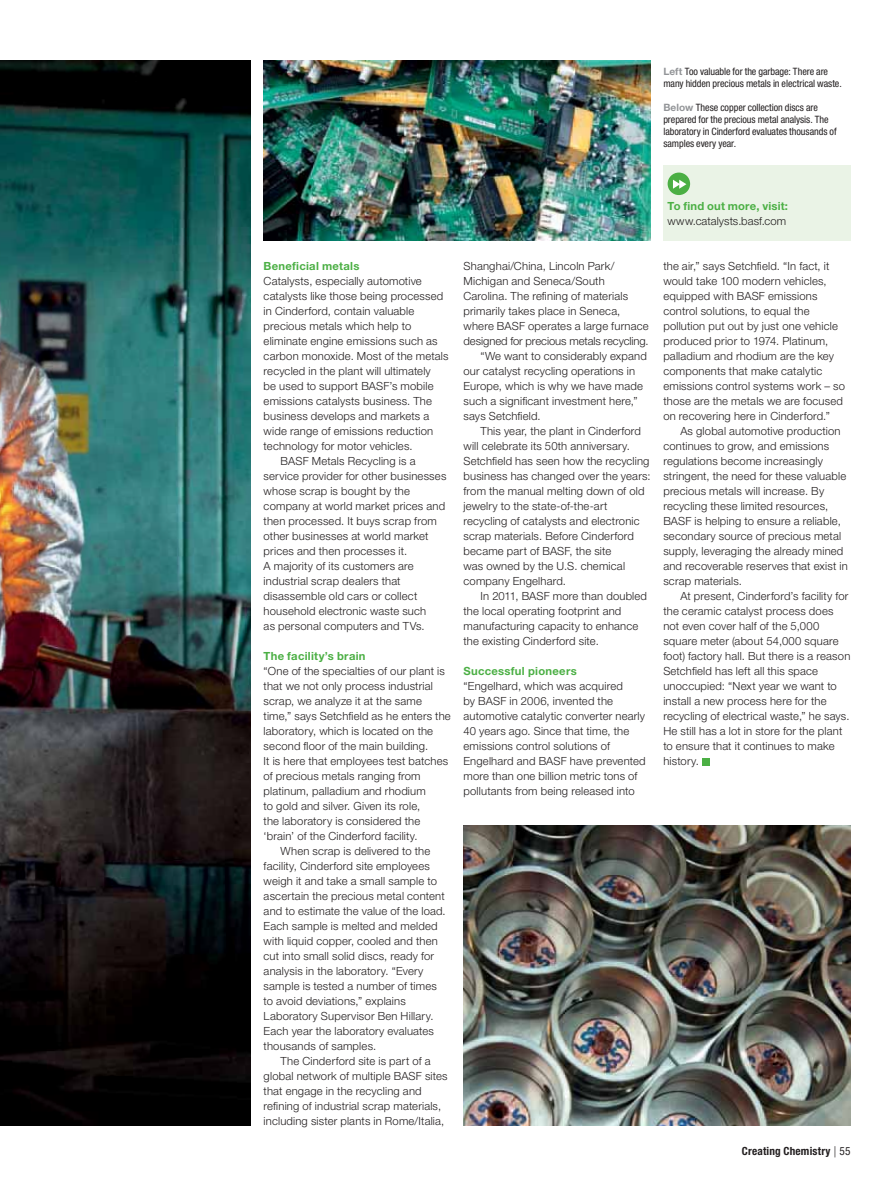
<style>
.page{position:relative;width:893px;height:1191px;background:#fff}
.page>*{position:absolute;margin:0;border:0;box-sizing:border-box;transform-origin:0 0}
.t1{font:300 11.25px/15px "Helvetica Neue LT Std";letter-spacing:.015em;color:#231f20}
.t2{font:700 11.25px "Helvetica Neue LT Std";letter-spacing:.025em;color:#4baf44}
.t3{font:300 11.25px "Helvetica Neue LT Std";letter-spacing:-.005em;color:#231f20}
.t4{font:700 condensed 11.25px "Helvetica Neue LT Std";letter-spacing:.015em;color:#231f20}
.t5{font:condensed 10.2px/12px "Helvetica Neue LT Std";letter-spacing:-.005em;color:#231f20}
.s1{font-weight:700;font-stretch:normal;color:#939598}
.s2{font-weight:300;font-stretch:normal}
.s3{font-weight:400}
</style>
<div class="page">
<img style="left:0;top:60px;width:251px;height:1065px">
<img style="left:463px;top:825px;width:387px;height:300px">
<img style="left:264px;top:60px;width:387px;height:180px">
<div style="left:702px;top:757px;width:8px;height:8px;background:#4baf44"></div>
<div style="left:663px;top:165px;width:187px;height:75px;background:#eaf3e6"></div>
<div style="left:668px;top:172px;width:22px;height:23px;background:#4baf44;border-radius:50%"></div>
<svg style="left:673px;top:180px;width:13px;height:9px"></svg>
<p class="t5" style="left:663px;top:67px;width:180px"><span class="s1">Left</span> Too valuable for the garbage: There are many hidden precious metals in electrical waste.</p>
<p class="t5" style="left:663px;top:103px;width:175px"><span class="s1">Below</span> These copper collection discs are prepared for the precious metal analysis. The laboratory in Cinderford evaluates thousands of samples every year.</p>
<p class="t2" style="left:264px;top:262px;width:97px">Beneficial metals</p>
<p class="t1" style="left:264px;top:275px;width:160px">Catalysts, especially automotive</p>
<p class="t1" style="left:264px;top:290px;width:181px">catalysts like those being processed</p>
<p class="t1" style="left:264px;top:305px;width:152px">in Cinderford, contain valuable</p>
<p class="t1" style="left:264px;top:320px;width:149px">precious metals which help to</p>
<p class="t1" style="left:264px;top:335px;width:176px">eliminate engine emissions such as</p>
<p class="t1" style="left:264px;top:350px;width:186px">carbon monoxide. Most of the metals</p>
<p class="t1" style="left:264px;top:365px;width:169px">recycled in the plant will ultimately</p>
<p class="t1" style="left:264px;top:380px;width:172px">be used to support BASF’s mobile</p>
<p class="t1" style="left:264px;top:395px;width:170px">emissions catalysts business. The</p>
<p class="t1" style="left:264px;top:410px;width:167px">business develops and markets a</p>
<p class="t1" style="left:264px;top:425px;width:171px">wide range of emissions reduction</p>
<p class="t1" style="left:264px;top:440px;width:150px">technology for motor vehicles.</p>
<p class="t1" style="left:281px;top:455px;width:136px">BASF Metals Recycling is a</p>
<p class="t1" style="left:264px;top:470px;width:184px">service provider for other businesses</p>
<p class="t1" style="left:264px;top:485px;width:148px">whose scrap is bought by the</p>
<p class="t1" style="left:264px;top:500px;width:183px">company at world market prices and</p>
<p class="t1" style="left:264px;top:515px;width:175px">then processed. It buys scrap from</p>
<p class="t1" style="left:264px;top:530px;width:166px">other businesses at world market</p>
<p class="t1" style="left:264px;top:545px;width:145px">prices and then processes it.</p>
<p class="t1" style="left:264px;top:560px;width:152px">A majority of its customers are</p>
<p class="t1" style="left:264px;top:575px;width:138px">industrial scrap dealers that</p>
<p class="t1" style="left:264px;top:590px;width:155px">disassemble old cars or collect</p>
<p class="t1" style="left:264px;top:605px;width:164px">household electronic waste such</p>
<p class="t1" style="left:264px;top:620px;width:163px">as personal computers and TVs.</p>
<p class="t2" style="left:264px;top:652px;width:103px">The facility’s brain</p>
<p class="t1" style="left:264px;top:665px;width:183px">“One of the specialties of our plant is</p>
<p class="t1" style="left:264px;top:680px;width:171px">that we not only process industrial</p>
<p class="t1" style="left:264px;top:695px;width:160px">scrap, we analyze it at the same</p>
<p class="t1" style="left:264px;top:710px;width:189px">time,” says Setchfield as he enters the</p>
<p class="t1" style="left:264px;top:725px;width:171px">laboratory, which is located on the</p>
<p class="t1" style="left:264px;top:740px;width:166px">second floor of the main building.</p>
<p class="t1" style="left:264px;top:755px;width:186px">It is here that employees test batches</p>
<p class="t1" style="left:264px;top:770px;width:158px">of precious metals ranging from</p>
<p class="t1" style="left:264px;top:785px;width:164px">platinum, palladium and rhodium</p>
<p class="t1" style="left:264px;top:800px;width:158px">to gold and silver. Given its role,</p>
<p class="t1" style="left:264px;top:815px;width:158px">the laboratory is considered the</p>
<p class="t1" style="left:264px;top:830px;width:156px">‘brain’ of the Cinderford facility.</p>
<p class="t1" style="left:281px;top:845px;width:151px">When scrap is delivered to the</p>
<p class="t1" style="left:264px;top:860px;width:168px">facility, Cinderford site employees</p>
<p class="t1" style="left:264px;top:875px;width:175px">weigh it and take a small sample to</p>
<p class="t1" style="left:264px;top:890px;width:183px">ascertain the precious metal content</p>
<p class="t1" style="left:264px;top:905px;width:184px">and to estimate the value of the load.</p>
<p class="t1" style="left:264px;top:920px;width:175px">Each sample is melted and melded</p>
<p class="t1" style="left:264px;top:935px;width:176px">with liquid copper, cooled and then</p>
<p class="t1" style="left:264px;top:950px;width:172px">cut into small solid discs, ready for</p>
<p class="t1" style="left:264px;top:965px;width:161px">analysis in the laboratory. “Every</p>
<p class="t1" style="left:264px;top:980px;width:175px">sample is tested a number of times</p>
<p class="t1" style="left:264px;top:995px;width:144px">to avoid deviations,” explains</p>
<p class="t1" style="left:264px;top:1010px;width:171px">Laboratory Supervisor Ben Hillary.</p>
<p class="t1" style="left:264px;top:1025px;width:172px">Each year the laboratory evaluates</p>
<p class="t1" style="left:264px;top:1040px;width:114px">thousands of samples.</p>
<p class="t1" style="left:281px;top:1055px;width:151px">The Cinderford site is part of a</p>
<p class="t1" style="left:264px;top:1070px;width:186px">global network of multiple BASF sites</p>
<p class="t1" style="left:264px;top:1085px;width:160px">that engage in the recycling and</p>
<p class="t1" style="left:264px;top:1100px;width:179px">refining of industrial scrap materials,</p>
<p class="t1" style="left:264px;top:1115px;width:182px">including sister plants in Rome/Italia,</p>
<p class="t1" style="left:463px;top:260px;width:153px">Shanghai/China, Lincoln Park/</p>
<p class="t1" style="left:463px;top:275px;width:143px">Michigan and Seneca/South</p>
<p class="t1" style="left:463px;top:290px;width:166px">Carolina. The refining of materials</p>
<p class="t1" style="left:463px;top:305px;width:158px">primarily takes place in Seneca,</p>
<p class="t1" style="left:463px;top:320px;width:187px">where BASF operates a large furnace</p>
<p class="t3" style="left:463px;top:337px;width:187px">designed for precious metals recycling.</p>
<p class="t1" style="left:480px;top:350px;width:168px">“We want to considerably expand</p>
<p class="t1" style="left:463px;top:365px;width:173px">our catalyst recycling operations in</p>
<p class="t1" style="left:463px;top:380px;width:181px">Europe, which is why we have made</p>
<p class="t1" style="left:463px;top:395px;width:176px">such a significant investment here,”</p>
<p class="t1" style="left:463px;top:410px;width:79px">says Setchfield.</p>
<p class="t1" style="left:480px;top:425px;width:162px">This year, the plant in Cinderford</p>
<p class="t1" style="left:463px;top:440px;width:168px">will celebrate its 50th anniversary.</p>
<p class="t1" style="left:463px;top:455px;width:188px">Setchfield has seen how the recycling</p>
<p class="t1" style="left:463px;top:470px;width:188px">business has changed over the years:</p>
<p class="t1" style="left:463px;top:485px;width:182px">from the manual melting down of old</p>
<p class="t1" style="left:463px;top:500px;width:145px">jewelry to the state-of-the-art</p>
<p class="t1" style="left:463px;top:515px;width:178px">recycling of catalysts and electronic</p>
<p class="t1" style="left:463px;top:530px;width:172px">scrap materials. Before Cinderford</p>
<p class="t1" style="left:463px;top:545px;width:149px">became part of BASF, the site</p>
<p class="t1" style="left:463px;top:560px;width:163px">was owned by the U.S. chemical</p>
<p class="t1" style="left:463px;top:575px;width:104px">company Engelhard.</p>
<p class="t1" style="left:480px;top:590px;width:168px">In 2011, BASF more than doubled</p>
<p class="t1" style="left:463px;top:605px;width:159px">the local operating footprint and</p>
<p class="t1" style="left:463px;top:620px;width:176px">manufacturing capacity to enhance</p>
<p class="t1" style="left:463px;top:635px;width:137px">the existing Cinderford site.</p>
<p class="t2" style="left:463px;top:667px;width:115px">Successful pioneers</p>
<p class="t1" style="left:463px;top:680px;width:184px">“Engelhard, which was acquired<br>by BASF in 2006, invented the automotive catalytic converter nearly 40 years ago. Since that time, the emissions control solutions of Engelhard and BASF have prevented more than one billion metric tons of pollutants from being released into</p>
<p class="t2" style="left:668px;top:202px;width:122px">To find out more, visit:</p>
<p class="t1" style="left:668px;top:215px;width:120px">www.catalysts.basf.com</p>
<p class="t1" style="left:663px;top:260px;width:183px">the air,” says Setchfield. “In fact, it would take 100 modern vehicles, equipped with BASF emissions control solutions, to equal the pollution put out by just one vehicle produced prior to 1974. Platinum, palladium and rhodium are the key components that make catalytic emissions control systems work – so those are the metals we are focused on recovering here in Cinderford.”</p>
<p class="t1" style="left:663px;top:425px;width:186px;text-indent:17px">As global automotive production continues to grow, and emissions regulations become increasingly stringent, the need for these valuable precious metals will increase. By recycling these limited resources, BASF is helping to ensure a reliable, secondary source of precious metal supply, leveraging the already mined and recoverable reserves that exist in scrap materials.</p>
<p class="t1" style="left:663px;top:590px;width:189px;text-indent:17px">At present, Cinderford’s facility for the ceramic catalyst process does not even cover half of the 5,000 square meter (about 54,000 square foot) factory hall. But there is a reason Setchfield has left all this space unoccupied: “Next year we want to install a new process here for the recycling of electrical waste,” he says.<br>He still has a lot in store for the plant to ensure that it continues to make history.</p>
<p class="t4" style="left:742px;top:1147px;width:110px">Creating Chemistry <span class="s2">|</span> <span class="s3">55</span></p>
</div>
